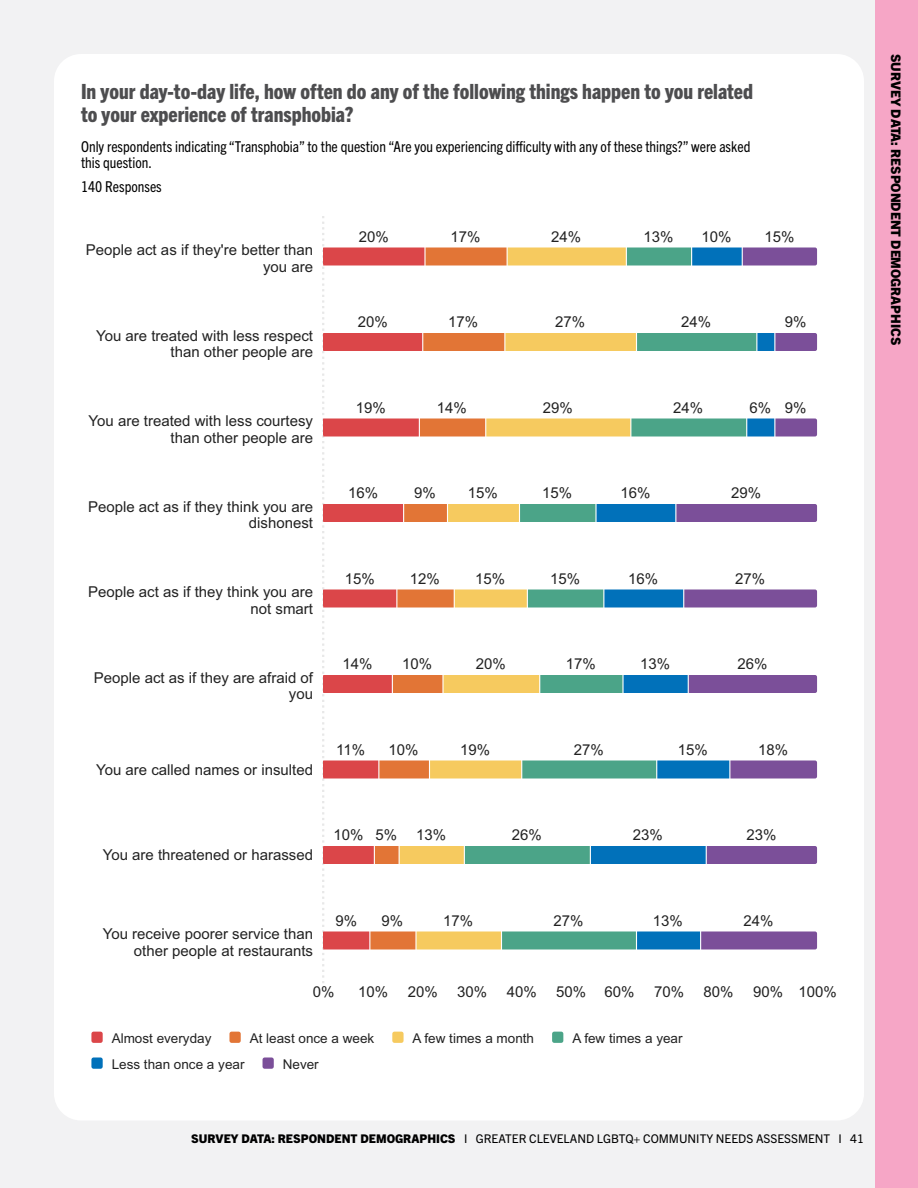
<style>
.page{position:relative;width:918px;height:1188px;background:#fff}
.page>*{position:absolute;margin:0;border:0;box-sizing:border-box;transform-origin:0 0}
.t1{font:800 condensed 21px/22.5px "Trade Gothic Next LT Pro";color:#4d4d4f}
.t2{font:15px/16.5px "Arial";color:#222;text-align:right}
.t3{font:condensed 15px/16.5px "Trade Gothic Next LT Pro";color:#000}
.t4{font:13.5px "Arial";color:#222}
.t5{font:800 13.2px "Trade Gothic Next LT Pro";color:#000}
.t6{font:12px "Trade Gothic Next LT Pro";color:#000}
.s1{font-weight:800}
</style>
<div class="page">
<div style="left:0;top:0;width:896px;height:1188px;background:#f2f2f3"></div>
<div style="left:54px;top:54px;width:810px;height:1066px;background:#fff;border-radius:27px"></div>
<svg style="left:91px;top:1032px;width:12px;height:11px"></svg>
<svg style="left:229px;top:1032px;width:12px;height:11px"></svg>
<svg style="left:392px;top:1032px;width:12px;height:11px"></svg>
<svg style="left:552px;top:1032px;width:11px;height:11px"></svg>
<svg style="left:91px;top:1058px;width:12px;height:11px"></svg>
<svg style="left:263px;top:1058px;width:11px;height:11px"></svg>
<svg style="left:322px;top:216px;width:495px;height:767px"></svg>
<div style="left:875px;top:0;width:43px;height:1188px;background:#f6a6c6"></div>
<h1 class="t1" style="left:81px;top:79px;width:674px">In your day-to-day life, how often do any of the following things happen to you related to your experience of transphobia?</h1>
<p class="t3" style="left:81px;top:137px;width:671px">Only respondents indicating “Transphobia” to the question “Are you experiencing difficulty with any of these things?” were asked this question.</p>
<p class="t3" style="left:81px;top:177px;width:82px">140 Responses</p>
<p class="t2" style="left:86px;top:242px;width:229px">People act as if they're better than you are</p>
<p class="t2" style="left:359px;top:229px;width:32px">20%</p>
<p class="t2" style="left:450px;top:229px;width:32px">17%</p>
<p class="t2" style="left:551px;top:229px;width:32px">24%</p>
<p class="t2" style="left:643px;top:229px;width:32px">13%</p>
<p class="t2" style="left:701px;top:229px;width:32px">10%</p>
<p class="t2" style="left:764px;top:229px;width:32px">15%</p>
<p class="t2" style="left:96px;top:327px;width:218px">You are treated with less respect than other people are</p>
<p class="t2" style="left:358px;top:314px;width:32px">20%</p>
<p class="t2" style="left:448px;top:314px;width:32px">17%</p>
<p class="t2" style="left:555px;top:314px;width:32px">27%</p>
<p class="t2" style="left:681px;top:314px;width:32px">24%</p>
<p class="t2" style="left:785px;top:314px;width:23px">9%</p>
<p class="t2" style="left:89px;top:413px;width:226px">You are treated with less courtesy than other people are</p>
<p class="t2" style="left:88px;top:498px;width:227px">People act as if they think you are dishonest</p>
<p class="t2" style="left:88px;top:584px;width:227px">People act as if they think you are not smart</p>
<p class="t2" style="left:94px;top:669px;width:221px">People act as if they are afraid of you</p>
<p class="t2" style="left:96px;top:761px;width:218px">You are called names or insulted</p>
<p class="t2" style="left:356px;top:400px;width:32px">19%</p>
<p class="t2" style="left:348px;top:485px;width:32px">16%</p>
<p class="t2" style="left:437px;top:400px;width:32px">14%</p>
<p class="t2" style="left:414px;top:485px;width:23px">9%</p>
<p class="t2" style="left:468px;top:485px;width:32px">15%</p>
<p class="t2" style="left:345px;top:571px;width:32px">15%</p>
<p class="t2" style="left:410px;top:571px;width:32px">12%</p>
<p class="t2" style="left:475px;top:571px;width:32px">15%</p>
<p class="t2" style="left:342px;top:656px;width:32px">14%</p>
<p class="t2" style="left:402px;top:656px;width:32px">10%</p>
<p class="t2" style="left:476px;top:656px;width:32px">20%</p>
<p class="t2" style="left:336px;top:742px;width:30px">11%</p>
<p class="t2" style="left:389px;top:742px;width:32px">10%</p>
<p class="t2" style="left:460px;top:742px;width:32px">19%</p>
<p class="t2" style="left:543px;top:400px;width:32px">29%</p>
<p class="t2" style="left:673px;top:400px;width:32px">24%</p>
<p class="t2" style="left:542px;top:485px;width:32px">15%</p>
<p class="t2" style="left:620px;top:485px;width:32px">16%</p>
<p class="t2" style="left:550px;top:571px;width:32px">15%</p>
<p class="t2" style="left:628px;top:571px;width:32px">16%</p>
<p class="t2" style="left:566px;top:656px;width:32px">17%</p>
<p class="t2" style="left:640px;top:656px;width:32px">13%</p>
<p class="t2" style="left:574px;top:742px;width:32px">27%</p>
<p class="t2" style="left:678px;top:742px;width:32px">15%</p>
<p class="t2" style="left:103px;top:847px;width:212px">You are threatened or harassed</p>
<p class="t2" style="left:333px;top:827px;width:32px">10%</p>
<p class="t2" style="left:375px;top:827px;width:23px">5%</p>
<p class="t2" style="left:416px;top:827px;width:32px">13%</p>
<p class="t2" style="left:512px;top:827px;width:32px">26%</p>
<p class="t2" style="left:633px;top:827px;width:32px">23%</p>
<p class="t2" style="left:103px;top:926px;width:212px">You receive poorer service than other people at restaurants</p>
<p class="t2" style="left:335px;top:913px;width:23px">9%</p>
<p class="t2" style="left:382px;top:913px;width:23px">9%</p>
<p class="t2" style="left:443px;top:913px;width:32px">17%</p>
<p class="t2" style="left:553px;top:913px;width:32px">27%</p>
<p class="t2" style="left:653px;top:913px;width:32px">13%</p>
<p class="t2" style="left:749px;top:400px;width:23px">6%</p>
<p class="t2" style="left:785px;top:400px;width:23px">9%</p>
<p class="t2" style="left:731px;top:485px;width:32px">29%</p>
<p class="t2" style="left:735px;top:571px;width:32px">27%</p>
<p class="t2" style="left:737px;top:656px;width:32px">26%</p>
<p class="t2" style="left:758px;top:742px;width:32px">18%</p>
<p class="t2" style="left:746px;top:827px;width:32px">23%</p>
<p class="t2" style="left:744px;top:913px;width:32px">24%</p>
<p class="t2" style="left:313px;top:984px;width:23px">0%</p>
<p class="t2" style="left:358px;top:984px;width:32px">10%</p>
<p class="t2" style="left:408px;top:984px;width:32px">20%</p>
<p class="t2" style="left:457px;top:984px;width:32px">30%</p>
<p class="t2" style="left:507px;top:984px;width:32px">40%</p>
<p class="t2" style="left:556px;top:984px;width:80px">50% 60%</p>
<p class="t2" style="left:654px;top:984px;width:32px">70%</p>
<p class="t2" style="left:704px;top:984px;width:32px">80%</p>
<p class="t2" style="left:753px;top:984px;width:85px">90% 100%</p>
<p class="t4" style="left:112px;top:1029px;width:101px">Almost everyday</p>
<p class="t4" style="left:250px;top:1029px;width:126px">At least once a week</p>
<p class="t4" style="left:413px;top:1029px;width:123px">A few times a month</p>
<p class="t4" style="left:572px;top:1029px;width:112px">A few times a year</p>
<p class="t4" style="left:112px;top:1055px;width:134px">Less than once a year</p>
<p class="t4" style="left:283px;top:1055px;width:38px">Never</p>
<p class="t6" style="left:191px;top:1131px;width:674px"><span class="s1">SURVEY DATA: RESPONDENT DEMOGRAPHICS</span> I GREATER CLEVELAND LGBTQ+ COMMUNITY NEEDS ASSESSMENT I 41</p>
<p class="t5" style="left:905px;top:54px;width:292px;rotate:90deg">SURVEY DATA: RESPONDENT DEMOGRAPHICS</p>
</div>
